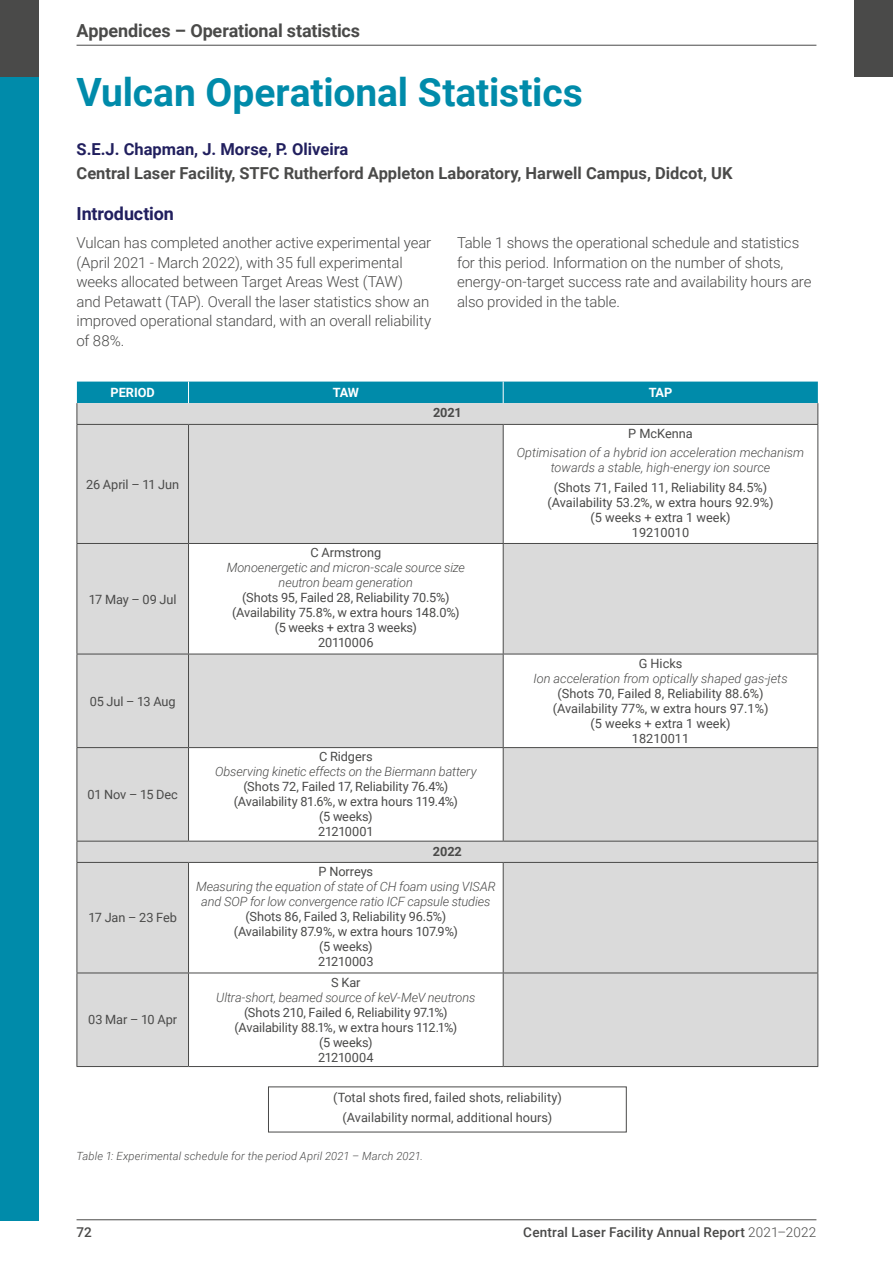
<style>
.page{position:relative;width:893px;height:1263px;background:#fff}
.page>*{position:absolute;margin:0;border:0;box-sizing:border-box;transform-origin:0 0}
.H2_Section_heading{font:700 39px "Roboto";letter-spacing:-.005em;color:#008baa}
.t1{font:700 18px "Roboto";letter-spacing:-.01em;color:#4a4a49}
.t2{font:700 18px "Roboto";letter-spacing:-.005em;color:#211f5e}
.H2_Article_Title{font:700 16.5px/24px "Roboto";color:#4a4a49}
.H4_Body_copy{font:300 15px/19.5px "Roboto";letter-spacing:-.01em;color:#4a4a49}
.t3{font:500 13.5px "Roboto";letter-spacing:.015em;color:#4a4a49}
.t4{font:12.75px "Roboto";color:#4a4a49}
.t5{font:italic 300 12.75px/15px "Roboto";letter-spacing:-.005em;color:#4a4a49;text-align:center}
.t6{font:12.75px "Roboto";letter-spacing:-.02em;color:#4a4a49}
.t7{font:700 12.75px "Roboto";letter-spacing:-.005em;color:#fff}
.t8{font:700 12.75px "Roboto";letter-spacing:-.01em;color:#4a4a49}
.H5_Article_caption{font:italic 300 11.25px "Roboto";letter-spacing:.015em;color:#4a4a49}
.s1{color:#211f5e}
.s2{font-weight:300}
</style>
<div class="page">
<hr style="left:77px;top:1219px;width:739px;height:1px;background:#4a4a49">
<hr style="left:77px;top:45px;width:739px;height:1px;background:#4a4a49">
<div style="left:0;top:0;width:38px;height:77px;background:#4a4a49"></div>
<div style="left:855px;top:0;width:38px;height:77px;background:#4a4a49"></div>
<div style="left:0;top:77px;width:38px;height:1143px;background:#008baa"></div>
<svg style="left:78px;top:425px;width:739px;height:641px;fill:#dadada"></svg>
<svg style="left:77px;top:382px;width:741px;height:42px;background:#6cb2c1"></svg>
<hr style="left:189px;top:424px;width:314px;height:1px;background:#4a4a49">
<hr style="left:503px;top:424px;width:315px;height:1px;background:#4a4a49">
<hr style="left:503px;top:425px;width:1px;height:118px;background:#4a4a49">
<hr style="left:817px;top:425px;width:1px;height:118px;background:#4a4a49">
<hr style="left:189px;top:543px;width:314px;height:1px;background:#4a4a49">
<hr style="left:817px;top:654px;width:1px;height:93px;background:#4a4a49">
<hr style="left:189px;top:972px;width:314px;height:1px;background:#4a4a49">
<hr style="left:189px;top:1066px;width:314px;height:1px;background:#4a4a49">
<hr style="left:503px;top:543px;width:315px;height:1px;background:#4a4a49">
<hr style="left:503px;top:544px;width:1px;height:110px;background:#4a4a49">
<hr style="left:817px;top:544px;width:1px;height:110px;background:#4a4a49">
<hr style="left:503px;top:654px;width:315px;height:1px;background:#4a4a49">
<hr style="left:77px;top:424px;width:112px;height:1px;background:#4a4a49">
<hr style="left:77px;top:425px;width:1px;height:118px;background:#4a4a49">
<hr style="left:188px;top:425px;width:1px;height:118px;background:#4a4a49">
<hr style="left:77px;top:543px;width:112px;height:1px;background:#4a4a49">
<hr style="left:77px;top:544px;width:1px;height:110px;background:#4a4a49">
<hr style="left:188px;top:544px;width:1px;height:110px;background:#4a4a49">
<hr style="left:77px;top:654px;width:112px;height:1px;background:#4a4a49">
<hr style="left:77px;top:654px;width:1px;height:93px;background:#4a4a49">
<hr style="left:77px;top:747px;width:112px;height:1px;background:#4a4a49">
<hr style="left:77px;top:748px;width:1px;height:93px;background:#4a4a49">
<hr style="left:188px;top:748px;width:1px;height:93px;background:#4a4a49">
<hr style="left:77px;top:841px;width:112px;height:1px;background:#4a4a49">
<svg style="left:77px;top:841px;width:1px;height:21px"></svg>
<hr style="left:189px;top:841px;width:314px;height:1px;background:#4a4a49">
<svg style="left:817px;top:842px;width:1px;height:20px"></svg>
<hr style="left:189px;top:862px;width:314px;height:1px;background:#4a4a49">
<hr style="left:77px;top:862px;width:112px;height:1px;background:#4a4a49">
<hr style="left:77px;top:863px;width:1px;height:109px;background:#4a4a49">
<hr style="left:188px;top:863px;width:1px;height:109px;background:#4a4a49">
<hr style="left:77px;top:972px;width:112px;height:1px;background:#4a4a49">
<hr style="left:77px;top:973px;width:1px;height:93px;background:#4a4a49">
<hr style="left:188px;top:973px;width:1px;height:93px;background:#4a4a49">
<hr style="left:77px;top:1066px;width:112px;height:1px;background:#4a4a49">
<hr style="left:503px;top:747px;width:315px;height:1px;background:#4a4a49">
<hr style="left:503px;top:748px;width:1px;height:93px;background:#4a4a49">
<hr style="left:817px;top:748px;width:1px;height:93px;background:#4a4a49">
<hr style="left:503px;top:841px;width:315px;height:1px;background:#4a4a49">
<hr style="left:503px;top:862px;width:315px;height:1px;background:#4a4a49">
<hr style="left:503px;top:863px;width:1px;height:109px;background:#4a4a49">
<hr style="left:817px;top:863px;width:1px;height:109px;background:#4a4a49">
<hr style="left:503px;top:972px;width:315px;height:1px;background:#4a4a49">
<hr style="left:503px;top:973px;width:1px;height:93px;background:#4a4a49">
<hr style="left:817px;top:973px;width:1px;height:93px;background:#4a4a49">
<hr style="left:503px;top:1066px;width:315px;height:1px;background:#4a4a49">
<hr style="left:189px;top:654px;width:314px;height:1px;background:#4a4a49">
<hr style="left:188px;top:654px;width:1px;height:93px;background:#4a4a49">
<hr style="left:503px;top:654px;width:1px;height:93px;background:#4a4a49">
<hr style="left:189px;top:747px;width:314px;height:1px;background:#4a4a49">
<h2 class="t1" style="left:77px;top:18px;width:285px">Appendices – Operational statistics</h2>
<p class="H2_Section_heading" style="left:77px;top:65px;width:508px">Vulcan Operational Statistics</p>
<p class="H2_Article_Title" style="left:77px;top:137px;width:657px"><span class="s1">S.E.J. Chapman, J. Morse, P. Oliveira<br></span>Central Laser Facility, STFC Rutherford Appleton Laboratory, Harwell Campus, Didcot, UK</p>
<h3 class="t2" style="left:77px;top:201px;width:99px">Introduction</h3>
<p class="H4_Body_copy" style="left:77px;top:233px;width:356px">Vulcan has completed another active experimental year (April 2021 - March 2022), with 35 full experimental weeks allocated between Target Areas West (TAW)<br>and Petawatt (TAP). Overall the laser statistics show an improved operational standard, with an overall reliability of 88%.</p>
<p class="H4_Body_copy" style="left:457px;top:232px;width:356px">Table 1 shows the operational schedule and statistics for this period. Information on the number of shots, energy-on-target success rate and availability hours are also provided in the table.</p>
<p class="t7" style="left:111px;top:384px;width:46px">PERIOD</p>
<p class="t7" style="left:333px;top:384px;width:28px">TAW</p>
<p class="t7" style="left:649px;top:384px;width:25px">TAP</p>
<p class="t8" style="left:433px;top:403px;width:30px">2021</p>
<p class="t4" style="left:86px;top:475px;width:95px">26 April – 11 Jun</p>
<p class="t4" style="left:89px;top:590px;width:89px">17 May – 09 Jul</p>
<p class="t4" style="left:310px;top:544px;width:72px">C Armstrong</p>
<p class="t5" style="left:227px;top:560px;width:240px">Monoenergetic and micron-scale source size neutron beam generation</p>
<p class="t4" style="left:242px;top:589px;width:209px">(Shots 95, Failed 28, Reliability 70.5%)</p>
<p class="t4" style="left:232px;top:604px;width:229px">(Availability 75.8%, w extra hours 148.0%)</p>
<p class="t4" style="left:275px;top:619px;width:144px">(5 weeks + extra 3 weeks)</p>
<p class="t4" style="left:318px;top:634px;width:57px">20110006</p>
<p class="t4" style="left:90px;top:692px;width:87px">05 Jul – 13 Aug</p>
<p class="t4" style="left:88px;top:786px;width:92px">01 Nov – 15 Dec</p>
<p class="t4" style="left:89px;top:909px;width:90px">17 Jan – 23 Feb</p>
<p class="t4" style="left:319px;top:748px;width:55px">C Ridgers</p>
<p class="t5" style="left:215px;top:764px;width:263px">Observing kinetic effects on the Biermann battery</p>
<p class="t4" style="left:243px;top:778px;width:206px">(Shots 72, Failed 17, Reliability 76.4%)</p>
<p class="t4" style="left:234px;top:793px;width:226px">(Availability 81.6%, w extra hours 119.4%)</p>
<p class="t4" style="left:319px;top:808px;width:55px">(5 weeks)</p>
<p class="t6" style="left:318px;top:823px;width:57px">21210001</p>
<p class="t8" style="left:433px;top:843px;width:31px">2022</p>
<p class="t4" style="left:319px;top:863px;width:56px">P Norreys</p>
<p class="t5" style="left:196px;top:879px;width:301px">Measuring the equation of state of CH foam using VISAR and SOP for low convergence ratio ICF capsule studies</p>
<p class="t4" style="left:246px;top:908px;width:202px">(Shots 86, Failed 3, Reliability 96.5%)</p>
<p class="t4" style="left:234px;top:923px;width:226px">(Availability 87.9%, w extra hours 107.9%)</p>
<p class="t4" style="left:319px;top:938px;width:55px">(5 weeks)</p>
<p class="t6" style="left:318px;top:953px;width:57px">21210003</p>
<p class="t4" style="left:628px;top:425px;width:66px">P McKenna</p>
<p class="t5" style="left:517px;top:445px;width:289px">Optimisation of a hybrid ion acceleration mechanism towards a stable, high-energy ion source</p>
<p class="t4" style="left:554px;top:478px;width:215px">(Shots 71, Failed 11, Reliability 84.5%)</p>
<p class="t4" style="left:547px;top:493px;width:228px">(Availability 53.2%, w extra hours 92.9%)</p>
<p class="t4" style="left:590px;top:508px;width:142px">(5 weeks + extra 1 week)</p>
<p class="t4" style="left:632px;top:523px;width:59px">19210010</p>
<p class="t4" style="left:639px;top:654px;width:45px">G Hicks</p>
<p class="t5" style="left:533px;top:670px;width:256px">Ion acceleration from optically shaped gas-jets</p>
<p class="t4" style="left:557px;top:684px;width:208px">(Shots 70, Failed 8, Reliability 88.6%)</p>
<p class="t4" style="left:553px;top:699px;width:217px">(Availability 77%, w extra hours 97.1%)</p>
<p class="t4" style="left:590px;top:714px;width:142px">(5 weeks + extra 1 week)</p>
<p class="t4" style="left:632px;top:729px;width:59px">18210011</p>
<p class="t4" style="left:331px;top:973px;width:31px">S Kar</p>
<p class="t5" style="left:216px;top:989px;width:261px">Ultra-short, beamed source of keV-MeV neutrons</p>
<p class="t4" style="left:244px;top:1003px;width:205px">(Shots 210, Failed 6, Reliability 97.1%)</p>
<p class="t4" style="left:234px;top:1018px;width:224px">(Availability 88.1%, w extra hours 112.1%)</p>
<p class="t4" style="left:319px;top:1033px;width:55px">(5 weeks)</p>
<p class="t6" style="left:318px;top:1048px;width:57px">21210004</p>
<p class="t4" style="left:333px;top:1089px;width:230px">(Total shots fired, failed shots, reliability)</p>
<p class="t4" style="left:343px;top:1108px;width:211px">(Availability normal, additional hours)</p>
<p class="H5_Article_caption" style="left:77px;top:1148px;width:348px">Table 1: Experimental schedule for the period April 2021 – March 2021.</p>
<p class="t4" style="left:88px;top:1011px;width:90px">03 Mar – 10 Apr</p>
<p class="t3" style="left:77px;top:1223px;width:17px">72</p>
<p class="t3" style="left:523px;top:1223px;width:295px">Central Laser Facility Annual Report <span class="s2">2021–2022</span></p>
</div>
